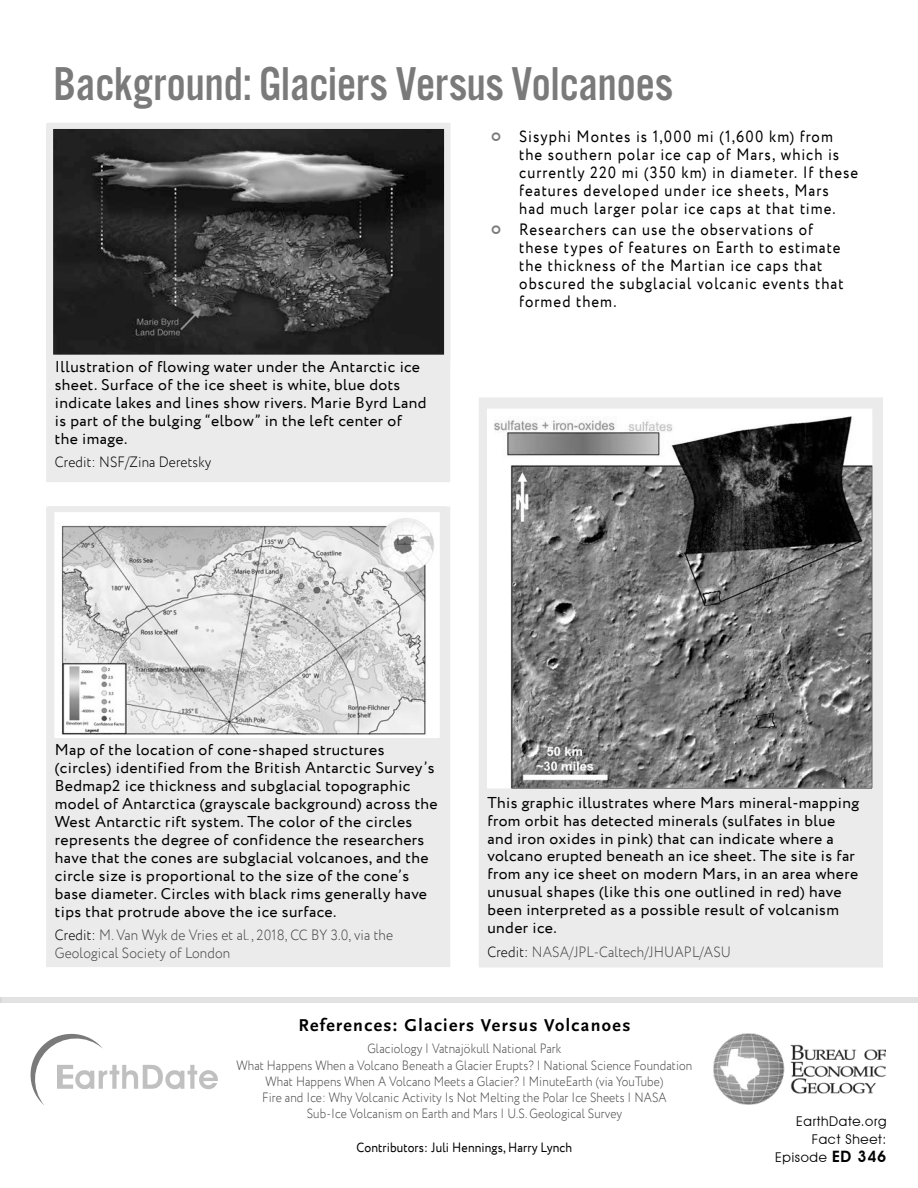
<style>
.page{position:relative;width:918px;height:1188px;background:#fff}
.page>*{position:absolute;margin:0;border:0;box-sizing:border-box;transform-origin:0 0}
.t1{font:49.35px "Alternate Got No 3 D";color:#7a7a7a}
.t2{font:700 18px "Scala Sans Pro";letter-spacing:.075em;color:#000}
.t3{font:16.5px/18px "Circe";letter-spacing:.07em;color:#000;scale:.9 1}
.t4{font:15.75px/18px "Circe";letter-spacing:.025em;color:#000}
.t5{font:300 15px/18px "Circe";letter-spacing:.01em;color:#474747;scale:.9 1}
.t6{font:300 15px "Circe";letter-spacing:.01em;color:#000;scale:.9 1}
.t7{font:300 13.5px/16.2px "Circe";letter-spacing:.01em;color:#4b4b4b;text-align:center;scale:.87 1}
.t8{font:13.5px "Circe";letter-spacing:.01em;color:#000;scale:.9 1}
.t9{font:13.5px/18px "Avant Garde IT Cby BT";letter-spacing:.05em;color:#000;text-align:right}
.s1{color:#000}
.s2{font-weight:600;font-size:15.75px}
</style>
<div class="page">
<img style="left:713px;top:1034px;width:173px;height:71px">
<svg style="left:30px;top:1033px;width:188px;height:72px"></svg>
<div style="left:0;top:998px;width:918px;height:5px;background:#e2e2e2"></div>
<div style="left:46px;top:364px;width:404px;height:118px;background:#ebebeb"></div>
<svg style="left:46px;top:123px;width:405px;height:241px;background:#484848"></svg>
<div style="left:46px;top:506px;width:404px;height:461px;background:#ebebeb"></div>
<svg style="left:46px;top:506px;width:403px;height:241px"></svg>
<div style="left:479px;top:397px;width:404px;height:570px;background:#ebebeb"></div>
<svg style="left:479px;top:400px;width:402px;height:397px;background:#8a8a8a"></svg>
<h1 class="t1" style="left:53px;top:58px;width:621px">Background: Glaciers Versus Volcanoes</h1>
<p class="t4" style="left:55px;top:358px;width:373px">Illustration of flowing water under the Antarctic ice sheet. Surface of the ice sheet is white, blue dots indicate lakes and lines show rivers. Marie Byrd Land is part of the bulging “elbow” in the left center of the image.</p>
<p class="t6" style="left:55px;top:452px;width:175px">Credit: NSF/Zina Deretsky</p>
<p class="t3" style="left:519px;top:128px;width:378px">Sisyphi Montes is 1,000 mi (1,600 km) from the southern polar ice cap of Mars, which is currently 220 mi (350 km) in diameter. If these features developed under ice sheets, Mars had much larger polar ice caps at that time.</p>
<p class="t3" style="left:519px;top:221px;width:362px">Researchers can use the observations of these types of features on Earth to estimate the thickness of the Martian ice caps that obscured the subglacial volcanic events that formed them.</p>
<p class="t4" style="left:55px;top:741px;width:384px">Map of the location of cone-shaped structures (circles) identified from the British Antarctic Survey’s Bedmap2 ice thickness and subglacial topographic model of Antarctica (grayscale background) across the West Antarctic rift system. The color of the circles represents the degree of confidence the researchers have that the cones are subglacial volcanoes, and the circle size is proportional to the size of the cone’s base diameter. Circles with black rims generally have tips that protrude above the ice surface.</p>
<p class="t5" style="left:55px;top:927px;width:378px"><span class="s1">Credit:</span> M. Van Wyk de Vries et al. , 2018, CC BY 3.0, via the<br>Geological Society of London</p>
<p class="t4" style="left:487px;top:794px;width:373px">This graphic illustrates where Mars mineral-mapping from orbit has detected minerals (sulfates in blue and iron oxides in pink) that can indicate where a volcano erupted beneath an ice sheet. The site is far from any ice sheet on modern Mars, in an area where unusual shapes (like this one outlined in red) have been interpreted as a possible result of volcanism under ice.</p>
<p class="t5" style="left:487px;top:943px;width:272px"><span class="s1">Credit:</span> NASA/JPL-Caltech/JHUAPL/ASU</p>
<p class="t2" style="left:299px;top:1014px;width:333px">References: Glaciers Versus Volcanoes</p>
<p class="t7" style="left:236px;top:1041px;width:526px">Glaciology | Vatnajökull National Park<br>What Happens When a Volcano Beneath a Glacier Erupts? | National Science Foundation What Happens When A Volcano Meets a Glacier? | MinuteEarth (via YouTube)<br>Fire and Ice: Why Volcanic Activity Is Not Melting the Polar Ice Sheets | NASA<br>Sub-Ice Volcanism on Earth and Mars | U.S. Geological Survey</p>
<p class="t8" style="left:357px;top:1139px;width:241px">Contributors: Juli Hennings, Harry Lynch</p>
<p class="t9" style="left:775px;top:1113px;width:113px">EarthDate.org<br>Fact Sheet:<br>Episode <span class="s2">ED 346</span></p>
</div>
